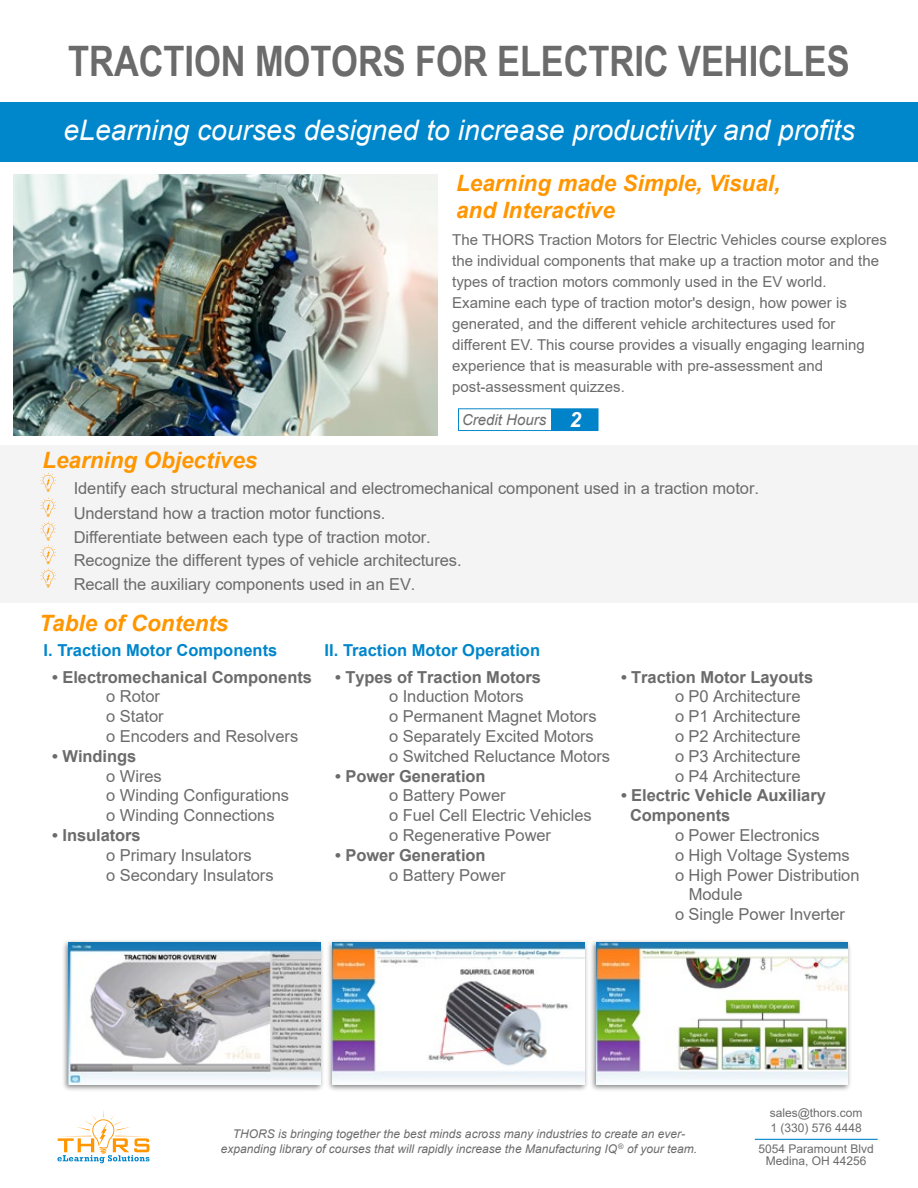
<style>
.page{position:relative;width:918px;height:1188px;background:#fff}
.page>*{position:absolute;margin:0;border:0;box-sizing:border-box;transform-origin:0 0}
.t1{font:700 42px "Arial Narrow";color:#6b6b6b}
.t2{font:italic 28.2px "Arial";color:#fff}
.t3{font:italic 700 22.5px/27px "Arial";color:#ff9600}
.t4{font:16.5px/19.8px "Arial";letter-spacing:-.005em;color:#6b6b6b}
.t5{font:700 16.5px/19.8px "Arial";letter-spacing:-.005em;color:#6b6b6b}
.t6{font:700 16.5px "Arial";color:#0086cb}
.t7{font:15px/21px "Arial";color:#6b6b6b}
.t8{font:italic 15px "Arial";color:#6c6c6c}
.t9{font:italic 12px/14.4px "Arial";color:#6b6b6b;text-align:center}
.t10{font:12px/15px "Arial";color:#6b6b6b}
.t11{font:italic 7.5px "Arial";color:#6b6b6b}
.s1{font-weight:700;font-size:21px;color:#fff}
</style>
<div class="page">
<svg style="left:57px;top:1140px;width:93px;height:23px"></svg>
<img style="left:637px;top:940px;width:241px;height:200px">
<img style="left:373px;top:940px;width:264px;height:150px">
<img style="left:57px;top:940px;width:316px;height:200px">
<img style="left:69px;top:943px;width:252px;height:141px">
<img style="left:332px;top:943px;width:252px;height:141px">
<img style="left:596px;top:943px;width:252px;height:141px">
<div style="left:0;top:445px;width:918px;height:157px;background:#f4f4f5"></div>
<svg style="left:40px;top:472px;width:16px;height:115px"></svg>
<img style="left:13px;top:175px;width:425px;height:260px">
<svg style="left:458px;top:408px;width:141px;height:23px"></svg>
<div style="left:0;top:102px;width:918px;height:60px;background:#0086cb"></div>
<h1 class="t1" style="left:68px;top:30px;width:783px">TRACTION MOTORS FOR ELECTRIC VEHICLES</h1>
<h2 class="t2" style="left:64px;top:112px;width:793px">eLearning courses designed to increase productivity and profits</h2>
<h3 class="t3" style="left:456px;top:170px;width:326px">Learning made Simple, Visual, and Interactive</h3>
<p class="t7" style="left:452px;top:229px;width:436px">The THORS Traction Motors for Electric Vehicles course explores the individual components that make up a traction motor and the types of traction motors commonly used in the EV world.<br>Examine each type of traction motor's design, how power is generated, and the different vehicle architectures used for different EV. This course provides a visually engaging learning experience that is measurable with pre-assessment and post-assessment quizzes.</p>
<h3 class="t3" style="left:42px;top:447px;width:217px">Learning Objectives</h3>
<p class="t8" style="left:462px;top:410px;width:121px">Credit Hours <span class="s1">2</span></p>
<p class="t4" style="left:74px;top:478px;width:687px">Identify each structural mechanical and electromechanical component used in a traction motor.</p>
<p class="t4" style="left:74px;top:503px;width:313px">Understand how a traction motor functions.</p>
<p class="t4" style="left:74px;top:527px;width:359px">Differentiate between each type of traction motor.</p>
<p class="t4" style="left:74px;top:550px;width:390px">Recognize the different types of vehicle architectures.</p>
<p class="t4" style="left:74px;top:574px;width:343px">Recall the auxiliary components used in an EV.</p>
<h3 class="t3" style="left:39px;top:611px;width:191px">Table of Contents</h3>
<p class="t5" style="left:52px;top:667px;width:261px">• Electromechanical Components</p>
<p class="t4" style="left:106px;top:687px;width:193px">o Rotor<br>o Stator<br>o Encoders and Resolvers</p>
<p class="t5" style="left:52px;top:746px;width:86px">• Windings</p>
<p class="t4" style="left:106px;top:766px;width:184px">o Wires<br>o Winding Configurations o Winding Connections</p>
<p class="t5" style="left:52px;top:825px;width:90px">• Insulators</p>
<p class="t4" style="left:106px;top:845px;width:169px">o Primary Insulators<br>o Secondary Insulators</p>
<p class="t6" style="left:44px;top:638px;width:235px">I. Traction Motor Components</p>
<p class="t6" style="left:325px;top:638px;width:217px">II. Traction Motor Operation</p>
<p class="t5" style="left:335px;top:667px;width:207px">• Types of Traction Motors</p>
<p class="t4" style="left:389px;top:687px;width:223px">o Induction Motors<br>o Permanent Magnet Motors<br>o Separately Excited Motors<br>o Switched Reluctance Motors</p>
<p class="t5" style="left:335px;top:766px;width:152px">• Power Generation</p>
<p class="t4" style="left:389px;top:786px;width:204px">o Battery Power<br>o Fuel Cell Electric Vehicles o Regenerative Power</p>
<p class="t5" style="left:335px;top:845px;width:152px">• Power Generation</p>
<p class="t4" style="left:389px;top:865px;width:118px">o Battery Power</p>
<p class="t5" style="left:621px;top:667px;width:194px">• Traction Motor Layouts</p>
<p class="t4" style="left:675px;top:687px;width:127px;text-align:justify">o P0 Architecture o P1 Architecture o P2 Architecture o P3 Architecture o P4 Architecture</p>
<p class="t5" style="left:630px;top:786px;width:197px;text-indent:-9px">• Electric Vehicle Auxiliary<br>Components</p>
<p class="t4" style="left:675px;top:825px;width:146px">o Power Electronics</p>
<p class="t4" style="left:675px;top:845px;width:176px">o High Voltage Systems</p>
<p class="t4" style="left:675px;top:865px;width:186px">o High Power Distribution</p>
<p class="t4" style="left:689px;top:885px;width:55px">Module</p>
<p class="t4" style="left:675px;top:904px;width:172px">o Single Power Inverter</p>
<p class="t9" style="left:221px;top:1127px;width:478px">THORS is bringing together the best minds across many industries to create an ever&shy;expanding library of courses that will rapidly increase the Manufacturing IQ of your team.</p>
<p class="t11" style="left:618px;top:1141px;width:7px">®</p>
<p class="t10" style="left:770px;top:1105px;width:94px">sales@thors.com<br>1 (330) 576 4448</p>
<p class="t10" style="left:759px;top:1143px;width:117px;line-height:12px;text-align:center">5054 Paramount Blvd<br>Medina, OH 44256</p>
</div>
